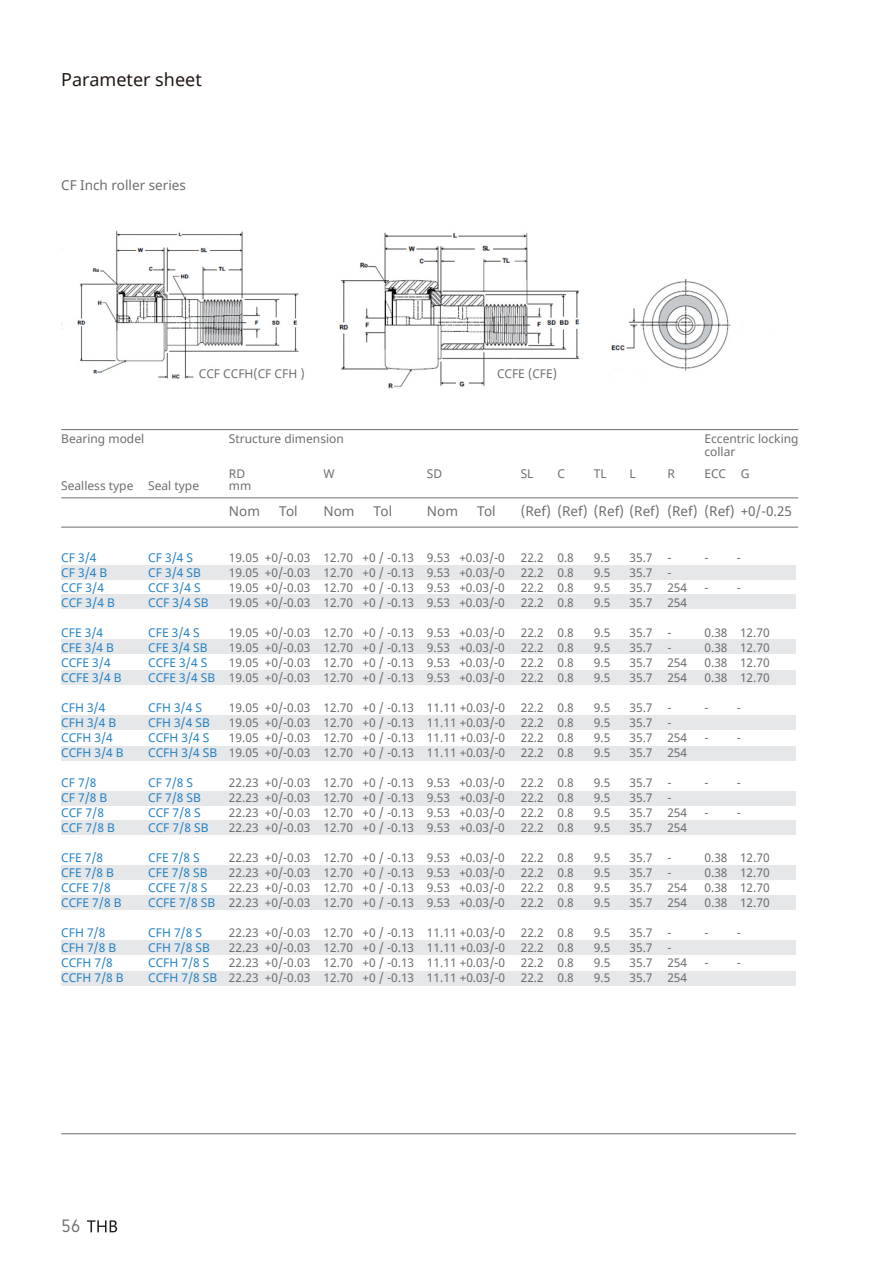
<style>
.page{position:relative;width:893px;height:1263px;background:#fff}
.page>*{position:absolute;margin:0;border:0;box-sizing:border-box;transform-origin:0 0}
.t1{font:18px "Noto Sans";color:#211814}
.t2{font:18px "Gidole";color:#6c6d70}
.t3{font:13.5px "Noto Sans";color:#6c6d70}
.t4{font:12px/15px "Noto Sans";color:#6c6d70;text-align:justify}
.t5{font:12px/15px "Noto Sans";color:#2381c4}
</style>
<div class="page">
<hr style="left:61px;top:1133px;width:735px;height:1px;background:#6c6d70">
<div style="left:61px;top:565px;width:735px;height:15px;background:#e6e7e9"></div>
<div style="left:61px;top:716px;width:735px;height:14px;background:#e6e7e9"></div>
<div style="left:61px;top:746px;width:735px;height:15px;background:#e6e7e9"></div>
<div style="left:61px;top:595px;width:735px;height:14px;background:#e6e7e9"></div>
<div style="left:61px;top:640px;width:735px;height:14px;background:#e6e7e9"></div>
<div style="left:61px;top:671px;width:735px;height:14px;background:#e6e7e9"></div>
<div style="left:61px;top:791px;width:735px;height:15px;background:#e6e7e9"></div>
<div style="left:61px;top:940px;width:735px;height:15px;background:#e6e7e9"></div>
<div style="left:61px;top:971px;width:735px;height:14px;background:#e6e7e9"></div>
<div style="left:61px;top:821px;width:735px;height:14px;background:#e6e7e9"></div>
<div style="left:61px;top:866px;width:735px;height:14px;background:#e6e7e9"></div>
<div style="left:61px;top:895px;width:735px;height:15px;background:#e6e7e9"></div>
<hr style="left:61px;top:497px;width:737px;height:1px;background:#6c6d70">
<hr style="left:61px;top:527px;width:737px;height:1px;background:#6c6d70">
<hr style="left:61px;top:429px;width:737px;height:1px;background:#6c6d70">
<img style="left:61px;top:231px;width:238px;height:148px">
<img style="left:339px;top:232px;width:392px;height:157px">
<svg style="left:87px;top:1220px;width:30px;height:12px"></svg>
<h1 class="t1" style="left:61px;top:67px;width:142px">Parameter sheet</h1>
<p class="t3" style="left:61px;top:176px;width:126px">CF Inch roller series</p>
<p class="t4" style="left:199px;top:366px;width:107px">CCF CCFH(CF CFH )</p>
<p class="t4" style="left:497px;top:366px;width:62px">CCFE (CFE)</p>
<p class="t4" style="left:61px;top:431px;width:84px">Bearing model</p>
<p class="t4" style="left:61px;top:479px;width:74px">Sealless type</p>
<p class="t4" style="left:148px;top:479px;width:52px">Seal type</p>
<p class="t4" style="left:229px;top:431px;width:116px">Structure dimension</p>
<p class="t4" style="left:229px;top:468px;width:24px;line-height:12.5px">RD mm</p>
<p class="t3" style="left:229px;top:502px;width:33px">Nom</p>
<p class="t3" style="left:279px;top:502px;width:20px">Tol</p>
<p class="t4" style="left:323px;top:466px;width:13px">W</p>
<p class="t3" style="left:323px;top:502px;width:33px">Nom</p>
<p class="t3" style="left:374px;top:502px;width:20px">Tol</p>
<p class="t4" style="left:427px;top:466px;width:17px">SD</p>
<p class="t3" style="left:427px;top:502px;width:33px">Nom</p>
<p class="t3" style="left:477px;top:502px;width:20px">Tol</p>
<p class="t5" style="left:61px;top:551px;width:55px">CF 3/4<br>CF 3/4 B<br>CCF 3/4<br>CCF 3/4 B</p>
<p class="t5" style="left:61px;top:626px;width:62px">CFE 3/4<br>CFE 3/4 B<br>CCFE 3/4<br>CCFE 3/4 B</p>
<p class="t5" style="left:61px;top:701px;width:64px">CFH 3/4<br>CFH 3/4 B<br>CCFH 3/4<br>CCFH 3/4 B</p>
<p class="t5" style="left:61px;top:776px;width:55px">CF 7/8<br>CF 7/8 B<br>CCF 7/8<br>CCF 7/8 B</p>
<p class="t5" style="left:61px;top:851px;width:62px">CFE 7/8<br>CFE 7/8 B<br>CCFE 7/8<br>CCFE 7/8 B</p>
<p class="t5" style="left:61px;top:926px;width:64px">CFH 7/8<br>CFH 7/8 B<br>CCFH 7/8<br>CCFH 7/8 B</p>
<p class="t5" style="left:148px;top:551px;width:62px">CF 3/4 S<br>CF 3/4 SB<br>CCF 3/4 S<br>CCF 3/4 SB</p>
<p class="t5" style="left:148px;top:626px;width:68px">CFE 3/4 S<br>CFE 3/4 SB<br>CCFE 3/4 S<br>CCFE 3/4 SB</p>
<p class="t5" style="left:148px;top:701px;width:71px">CFH 3/4 S<br>CFH 3/4 SB<br>CCFH 3/4 S<br>CCFH 3/4 SB</p>
<p class="t5" style="left:148px;top:776px;width:62px">CF 7/8 S<br>CF 7/8 SB<br>CCF 7/8 S<br>CCF 7/8 SB</p>
<p class="t5" style="left:148px;top:851px;width:68px">CFE 7/8 S<br>CFE 7/8 SB<br>CCFE 7/8 S<br>CCFE 7/8 SB</p>
<p class="t5" style="left:148px;top:926px;width:71px">CFH 7/8 S<br>CFH 7/8 SB<br>CCFH 7/8 S<br>CCFH 7/8 SB</p>
<p class="t4" style="left:229px;top:551px;width:83px">19.05 +0/-0.03<br>19.05 +0/-0.03<br>19.05 +0/-0.03<br>19.05 +0/-0.03</p>
<p class="t4" style="left:229px;top:626px;width:83px">19.05 +0/-0.03<br>19.05 +0/-0.03<br>19.05 +0/-0.03<br>19.05 +0/-0.03</p>
<p class="t4" style="left:229px;top:701px;width:83px">19.05 +0/-0.03<br>19.05 +0/-0.03<br>19.05 +0/-0.03<br>19.05 +0/-0.03</p>
<p class="t4" style="left:229px;top:776px;width:83px">22.23 +0/-0.03<br>22.23 +0/-0.03<br>22.23 +0/-0.03<br>22.23 +0/-0.03</p>
<p class="t4" style="left:229px;top:851px;width:83px">22.23 +0/-0.03<br>22.23 +0/-0.03<br>22.23 +0/-0.03<br>22.23 +0/-0.03</p>
<p class="t4" style="left:229px;top:926px;width:83px">22.23 +0/-0.03<br>22.23 +0/-0.03<br>22.23 +0/-0.03<br>22.23 +0/-0.03</p>
<p class="t4" style="left:323px;top:551px;width:92px">12.70 +0 / -0.13<br>12.70 +0 / -0.13<br>12.70 +0 / -0.13<br>12.70 +0 / -0.13</p>
<p class="t4" style="left:323px;top:626px;width:92px">12.70 +0 / -0.13<br>12.70 +0 / -0.13<br>12.70 +0 / -0.13<br>12.70 +0 / -0.13</p>
<p class="t4" style="left:323px;top:701px;width:92px">12.70 +0 / -0.13<br>12.70 +0 / -0.13<br>12.70 +0 / -0.13<br>12.70 +0 / -0.13</p>
<p class="t4" style="left:323px;top:776px;width:92px">12.70 +0 / -0.13<br>12.70 +0 / -0.13<br>12.70 +0 / -0.13<br>12.70 +0 / -0.13</p>
<p class="t4" style="left:323px;top:851px;width:92px">12.70 +0 / -0.13<br>12.70 +0 / -0.13<br>12.70 +0 / -0.13<br>12.70 +0 / -0.13</p>
<p class="t4" style="left:323px;top:926px;width:92px">12.70 +0 / -0.13<br>12.70 +0 / -0.13<br>12.70 +0 / -0.13<br>12.70 +0 / -0.13</p>
<p class="t4" style="left:427px;top:551px;width:79px">9.53 +0.03/-0<br>9.53 +0.03/-0<br>9.53 +0.03/-0<br>9.53 +0.03/-0</p>
<p class="t4" style="left:427px;top:626px;width:79px">9.53 +0.03/-0<br>9.53 +0.03/-0<br>9.53 +0.03/-0<br>9.53 +0.03/-0</p>
<p class="t4" style="left:427px;top:701px;width:80px">11.11 +0.03/-0<br>11.11 +0.03/-0<br>11.11 +0.03/-0<br>11.11 +0.03/-0</p>
<p class="t4" style="left:427px;top:776px;width:79px">9.53 +0.03/-0<br>9.53 +0.03/-0<br>9.53 +0.03/-0<br>9.53 +0.03/-0</p>
<p class="t4" style="left:427px;top:851px;width:79px">9.53 +0.03/-0<br>9.53 +0.03/-0<br>9.53 +0.03/-0<br>9.53 +0.03/-0</p>
<p class="t4" style="left:427px;top:926px;width:80px">11.11 +0.03/-0<br>11.11 +0.03/-0<br>11.11 +0.03/-0<br>11.11 +0.03/-0</p>
<p class="t4" style="left:521px;top:466px;width:14px">SL</p>
<p class="t3" style="left:521px;top:502px;width:32px">(Ref)</p>
<p class="t4" style="left:557px;top:466px;width:9px">C</p>
<p class="t3" style="left:557px;top:502px;width:32px">(Ref)</p>
<p class="t4" style="left:594px;top:466px;width:14px">TL</p>
<p class="t4" style="left:629px;top:466px;width:8px">L</p>
<p class="t3" style="left:594px;top:502px;width:67px">(Ref) (Ref)</p>
<p class="t4" style="left:667px;top:466px;width:9px">R</p>
<p class="t4" style="left:704px;top:432px;width:96px;line-height:13.5px">Eccentric locking collar</p>
<p class="t4" style="left:741px;top:466px;width:10px">G</p>
<p class="t4" style="left:704px;top:466px;width:23px">ECC</p>
<p class="t3" style="left:667px;top:502px;width:32px">(Ref)</p>
<p class="t3" style="left:704px;top:502px;width:89px">(Ref) +0/-0.25</p>
<p class="t4" style="left:521px;top:551px;width:25px">22.2<br>22.2<br>22.2<br>22.2</p>
<p class="t4" style="left:521px;top:626px;width:25px">22.2<br>22.2<br>22.2<br>22.2</p>
<p class="t4" style="left:521px;top:701px;width:25px">22.2<br>22.2<br>22.2<br>22.2</p>
<p class="t4" style="left:521px;top:776px;width:25px">22.2<br>22.2<br>22.2<br>22.2</p>
<p class="t4" style="left:521px;top:851px;width:25px">22.2<br>22.2<br>22.2<br>22.2</p>
<p class="t4" style="left:521px;top:926px;width:25px">22.2<br>22.2<br>22.2<br>22.2</p>
<p class="t4" style="left:557px;top:551px;width:18px">0.8<br>0.8<br>0.8<br>0.8</p>
<p class="t4" style="left:557px;top:626px;width:18px">0.8<br>0.8<br>0.8<br>0.8</p>
<p class="t4" style="left:557px;top:701px;width:18px">0.8<br>0.8<br>0.8<br>0.8</p>
<p class="t4" style="left:557px;top:776px;width:18px">0.8<br>0.8<br>0.8<br>0.8</p>
<p class="t4" style="left:557px;top:851px;width:18px">0.8<br>0.8<br>0.8<br>0.8</p>
<p class="t4" style="left:557px;top:926px;width:18px">0.8<br>0.8<br>0.8<br>0.8</p>
<p class="t4" style="left:594px;top:551px;width:18px">9.5<br>9.5<br>9.5<br>9.5</p>
<p class="t4" style="left:594px;top:626px;width:18px">9.5<br>9.5<br>9.5<br>9.5</p>
<p class="t4" style="left:594px;top:701px;width:18px">9.5<br>9.5<br>9.5<br>9.5</p>
<p class="t4" style="left:594px;top:776px;width:18px">9.5<br>9.5<br>9.5<br>9.5</p>
<p class="t4" style="left:594px;top:851px;width:18px">9.5<br>9.5<br>9.5<br>9.5</p>
<p class="t4" style="left:594px;top:926px;width:18px">9.5<br>9.5<br>9.5<br>9.5</p>
<p class="t4" style="left:629px;top:551px;width:25px">35.7<br>35.7<br>35.7<br>35.7</p>
<p class="t4" style="left:629px;top:626px;width:25px">35.7<br>35.7<br>35.7<br>35.7</p>
<p class="t4" style="left:629px;top:701px;width:25px">35.7<br>35.7<br>35.7<br>35.7</p>
<p class="t4" style="left:629px;top:776px;width:25px">35.7<br>35.7<br>35.7<br>35.7</p>
<p class="t4" style="left:629px;top:851px;width:25px">35.7<br>35.7<br>35.7<br>35.7</p>
<p class="t4" style="left:629px;top:926px;width:25px">35.7<br>35.7<br>35.7<br>35.7</p>
<p class="t4" style="left:667px;top:551px;width:21px;text-align:left">-<br>-<br>254<br>254</p>
<p class="t4" style="left:667px;top:626px;width:21px;text-align:left">-<br>-<br>254<br>254</p>
<p class="t4" style="left:667px;top:701px;width:21px;text-align:left">-<br>-<br>254<br>254</p>
<p class="t4" style="left:667px;top:776px;width:21px;text-align:left">-<br>-<br>254<br>254</p>
<p class="t4" style="left:667px;top:851px;width:21px;text-align:left">-<br>-<br>254<br>254</p>
<p class="t4" style="left:667px;top:926px;width:21px;text-align:left">-<br>-<br>254<br>254</p>
<p class="t4" style="left:704px;top:551px;width:38px">- -</p>
<p class="t4" style="left:704px;top:581px;width:38px">- -</p>
<p class="t4" style="left:704px;top:626px;width:67px">0.38 12.70<br>0.38 12.70<br>0.38 12.70<br>0.38 12.70</p>
<p class="t4" style="left:704px;top:701px;width:38px">- -</p>
<p class="t4" style="left:704px;top:731px;width:38px">- -</p>
<p class="t4" style="left:704px;top:776px;width:38px">- -</p>
<p class="t4" style="left:704px;top:806px;width:38px">- -</p>
<p class="t4" style="left:704px;top:851px;width:67px">0.38 12.70<br>0.38 12.70<br>0.38 12.70<br>0.38 12.70</p>
<p class="t4" style="left:704px;top:926px;width:38px">- -</p>
<p class="t4" style="left:704px;top:956px;width:38px">- -</p>
<h1 class="t2" style="left:61px;top:1215px;width:21px">56</h1>
</div>
